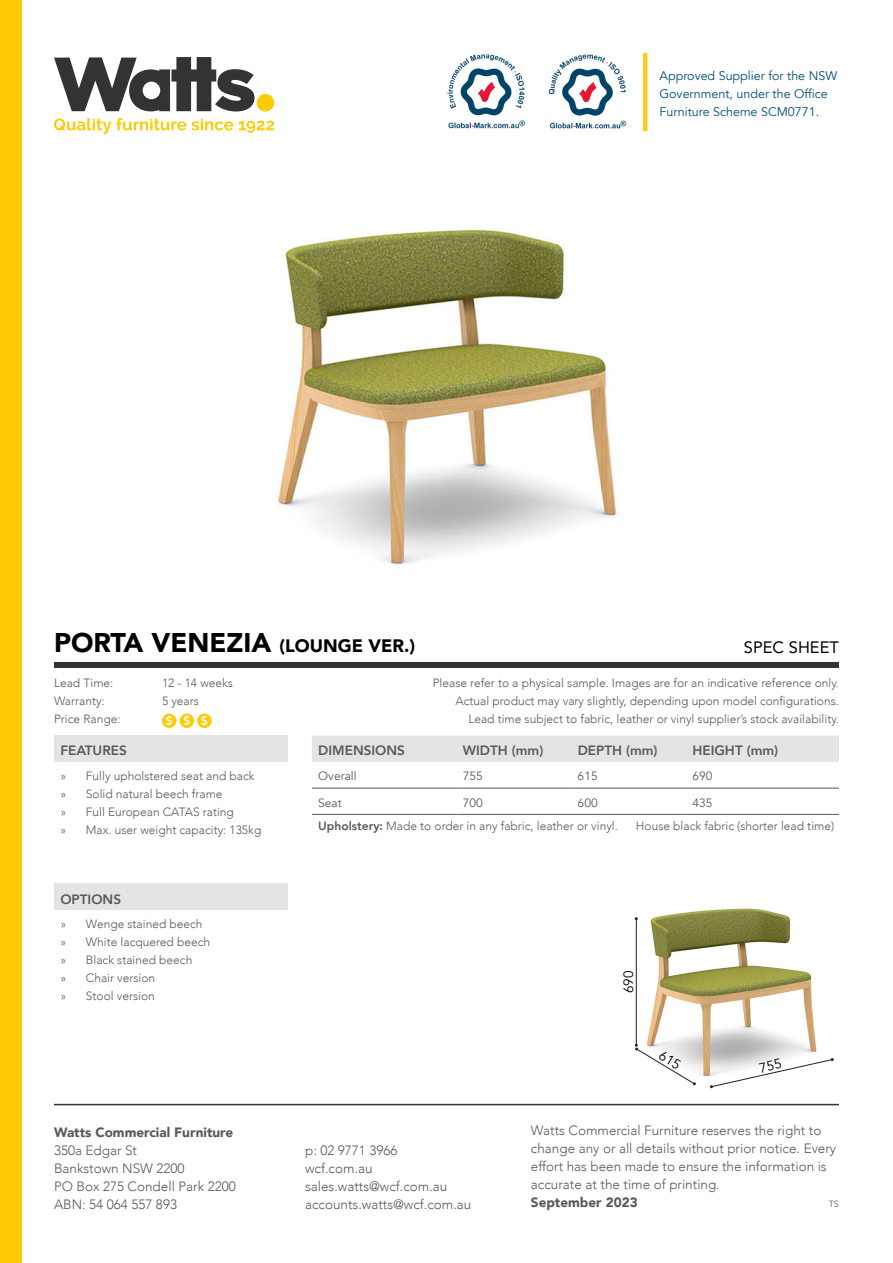
<style>
.page{position:relative;width:893px;height:1263px;background:#fff}
.page>*{position:absolute;margin:0;border:0;box-sizing:border-box;transform-origin:0 0}
.t1{font:900 27px "Avenir";color:#000}
.t2{font:16.5px "Avenir";color:#000}
.t3{font:300 13.5px/18px "Avenir";color:#58595b}
.t4{font:800 13.5px "Avenir";color:#58595b}
.t5{font:900 13.5px "Avenir";color:#58595b}
.t6{font:13.5px "Avenir";color:#000}
.t7{font:12.45px/18px "Avenir";color:#004f75}
.t8{font:300 12px/18px "Avenir";color:#58595b}
.t9{font:12px "Avenir";color:#58595b}
.t10{font:300 9px "Avenir";color:#58595b}
.s1{font-size:18px}
.s2{font-weight:800}
</style>
<div class="page">
<div style="left:54px;top:736px;width:234px;height:26px;background:#e4e4e4"></div>
<div style="left:312px;top:736px;width:527px;height:26px;background:#e4e4e4"></div>
<hr style="left:312px;top:788px;width:144px;height:1px;background:#58595b">
<hr style="left:456px;top:788px;width:115px;height:1px;background:#58595b">
<hr style="left:571px;top:788px;width:115px;height:1px;background:#58595b">
<hr style="left:686px;top:788px;width:153px;height:1px;background:#58595b">
<hr style="left:312px;top:814px;width:144px;height:1px;background:#58595b">
<hr style="left:456px;top:814px;width:115px;height:1px;background:#58595b">
<hr style="left:571px;top:814px;width:115px;height:1px;background:#58595b">
<hr style="left:686px;top:814px;width:153px;height:1px;background:#58595b">
<div style="left:54px;top:662px;width:785px;height:6px;background:#333334"></div>
<div style="left:0;top:0;width:21px;height:1263px;background:#ffcb05"></div>
<hr style="left:54px;top:1104px;width:785px;height:1px;background:#333334">
<svg style="left:54px;top:118px;width:220px;height:16px"></svg>
<div style="left:257px;top:94px;width:17px;height:17px;background:#ffcb05;border-radius:50%"></div>
<svg style="left:54px;top:57px;width:200px;height:54px"></svg>
<img style="left:447px;top:54px;width:79px;height:75px">
<img style="left:548px;top:54px;width:79px;height:75px">
<hr style="left:643px;top:53px;width:4px;height:78px;background:#ffc917">
<img style="left:277px;top:229px;width:341px;height:336px">
<img style="left:646px;top:908px;width:171px;height:181px">
<hr style="left:636px;top:918px;width:1px;height:127px;background:#231f20">
<svg style="left:162px;top:714px;width:14px;height:14px"></svg>
<div style="left:162px;top:713px;width:14px;height:15px;background:#ffcb05;border-radius:50%"></div>
<svg style="left:166px;top:715px;width:6px;height:11px"></svg>
<svg style="left:180px;top:714px;width:14px;height:14px"></svg>
<div style="left:180px;top:713px;width:14px;height:15px;background:#ffcb05;border-radius:50%"></div>
<svg style="left:184px;top:715px;width:6px;height:11px"></svg>
<svg style="left:197px;top:713px;width:15px;height:15px"></svg>
<svg style="left:201px;top:715px;width:6px;height:11px"></svg>
<div style="left:54px;top:884px;width:234px;height:26px;background:#e4e4e4"></div>
<svg style="left:710px;top:1058px;width:124px;height:30px"></svg>
<svg style="left:635px;top:1044px;width:61px;height:41px"></svg>
<p class="t7" style="left:659px;top:67px;width:179px">Approved Supplier for the NSW<br>Government, under the Office<br>Furniture Scheme SCM0771.</p>
<h1 class="t1" style="left:54px;top:619px;width:363px">PORTA VENEZIA <span class="s1">(LOUNGE VER.)</span></h1>
<h2 class="t2" style="left:744px;top:634px;width:97px">SPEC SHEET</h2>
<p class="t8" style="left:54px;top:674px;width:61px">Lead Time:</p>
<p class="t8" style="left:162px;top:674px;width:72px">12 - 14 weeks</p>
<p class="t8" style="left:54px;top:692px;width:52px">Warranty:</p>
<p class="t8" style="left:162px;top:692px;width:38px">5 years</p>
<p class="t8" style="left:54px;top:710px;width:68px">Price Range:</p>
<p class="t4" style="left:60px;top:740px;width:68px">FEATURES</p>
<p class="t8" style="left:60px;top:767px;width:202px">» Fully upholstered seat and back » Solid natural beech frame<br>» Full European CATAS rating<br>» Max. user weight capacity: 135kg</p>
<p class="t4" style="left:60px;top:888px;width:62px">OPTIONS</p>
<p class="t8" style="left:60px;top:915px;width:151px">» Wenge stained beech » White lacquered beech » Black stained beech<br>» Chair version<br>» Stool version</p>
<p class="t8" style="left:433px;top:674px;width:408px;text-align:right">Please refer to a physical sample. Images are for an indicative reference only.<br>Actual product may vary slightly, depending upon model configurations.<br>Lead time subject to fabric, leather or vinyl supplier’s stock availability.</p>
<p class="t4" style="left:318px;top:740px;width:88px">DIMENSIONS</p>
<p class="t4" style="left:463px;top:740px;width:82px">WIDTH (mm)</p>
<p class="t4" style="left:578px;top:740px;width:81px">DEPTH (mm)</p>
<p class="t4" style="left:692px;top:740px;width:87px">HEIGHT (mm)</p>
<p class="t9" style="left:318px;top:769px;width:40px">Overall</p>
<p class="t9" style="left:463px;top:769px;width:22px">755</p>
<p class="t9" style="left:578px;top:769px;width:22px">615</p>
<p class="t9" style="left:692px;top:769px;width:22px">690</p>
<p class="t9" style="left:318px;top:795px;width:25px">Seat</p>
<p class="t9" style="left:463px;top:795px;width:22px">700</p>
<p class="t9" style="left:578px;top:795px;width:22px">600</p>
<p class="t9" style="left:692px;top:795px;width:22px">435</p>
<p class="t8" style="left:318px;top:817px;width:301px"><span class="s2">Upholstery:</span> Made to order in any fabric, leather or vinyl.</p>
<p class="t8" style="left:636px;top:817px;width:200px">House black fabric (shorter lead time)</p>
<p class="t6" style="left:621px;top:993px;width:24px;rotate:-90deg">690</p>
<p class="t5" style="left:54px;top:1121px;width:181px">Watts Commercial Furniture</p>
<p class="t3" style="left:54px;top:1141px;width:183px">350a Edgar St<br>Bankstown NSW 2200<br>PO Box 275 Condell Park 2200<br>ABN: 54 064 557 893</p>
<p class="t3" style="left:305px;top:1141px;width:168px">p: 02 9771 3966<br>wcf.com.au sales.watts@wcf.com.au accounts.watts@wcf.com.au</p>
<p class="t3" style="left:531px;top:1121px;width:307px">Watts Commercial Furniture reserves the right to change any or all details without prior notice. Every effort has been made to ensure the information is accurate at the time of printing.</p>
<p class="t5" style="left:531px;top:1191px;width:108px">September 2023</p>
<p class="t10" style="left:829px;top:1199px;width:12px">TS</p>
</div>
